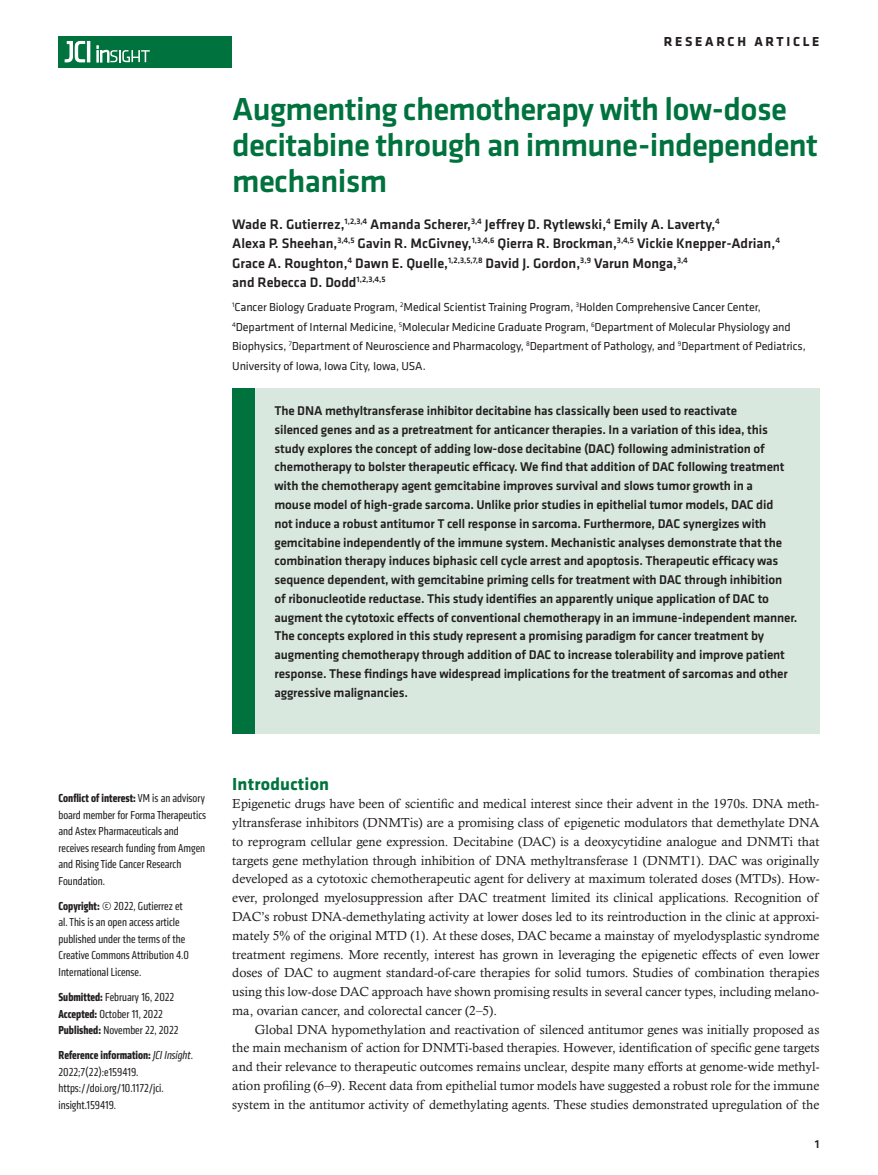
<style>
.page{position:relative;width:878px;height:1175px;background:#fff}
.page>*{position:absolute;margin:0;border:0;box-sizing:border-box;transform-origin:0 0}
.t1{font:500 33px/36px "Klavika Basic";letter-spacing:-.02em;color:#00723e}
.t2{font:700 18px "Klavika";letter-spacing:.01em;color:#00723e}
.t3{font:500 14.25px/19.5px "Klavika Basic";color:#231f20}
.t4{font:700 13.5px "Klavika Basic";letter-spacing:.2em;color:#231f20}
.t5{font:13.2px/18.8px "Calisto MT Std";color:#231f20;text-align:justify}
.t6{font:500 13.2px/18.8px "Klavika Basic";letter-spacing:-.01em;color:#231f20}
.t7{font:condensed 12px/16.5px "Klavika";color:#231f20}
.t8{font:12px/19.5px "Klavika";letter-spacing:-.01em;color:#231f20}
.t9{font:500 12px "Klavika Basic";color:#231f20}
.s1{font-weight:700}
.s2{font-style:italic}
</style>
<div class="page">
<div style="left:59px;top:36px;width:173px;height:31px;background:#00723e"></div>
<hr style="left:87px;top:41px;width:3px;height:21px;background:#fff">
<svg style="left:64px;top:41px;width:21px;height:22px"></svg>
<svg style="left:97px;top:46px;width:53px;height:16px"></svg>
<div style="left:232px;top:388px;width:587px;height:346px;background:#d8e8df"></div>
<div style="left:232px;top:388px;width:22px;height:346px;background:#00723e"></div>
<p class="t4" style="left:663px;top:32px;width:157px">RESEARCH ARTICLE</p>
<h1 class="t1" style="left:232px;top:91px;width:587px">Augmenting chemotherapy with low-dose decitabine through an immune-independent mechanism</h1>
<p class="t3" style="left:232px;top:214px;width:549px">Wade R. Gutierrez,<sup>1,2,3,4</sup> Amanda Scherer,<sup>3,4</sup> Jeffrey D. Rytlewski,<sup>4</sup> Emily A. Laverty,<sup>4<br></sup>Alexa P. Sheehan,<sup>3,4,5</sup> Gavin R. McGivney,<sup>1,3,4,6</sup> Qierra R. Brockman,<sup>3,4,5</sup> Vickie Knepper-Adrian,<sup>4<br></sup>Grace A. Roughton,<sup>4</sup> Dawn E. Quelle,<sup>1,2,3,5,7,8</sup> David J. Gordon,<sup>3,9</sup> Varun Monga,<sup>3,4<br></sup>and Rebecca D. Dodd<sup>1,2,3,4,5</sup></p>
<p class="t8" style="left:232px;top:297px;width:575px"><sup>1</sup>Cancer Biology Graduate Program, <sup>2</sup>Medical Scientist Training Program, <sup>3</sup>Holden Comprehensive Cancer Center, <sup>4</sup>Department of Internal Medicine, <sup>5</sup>Molecular Medicine Graduate Program, <sup>6</sup>Department of Molecular Physiology and Biophysics, <sup>7</sup>Department of Neuroscience and Pharmacology, <sup>8</sup>Department of Pathology, and <sup>9</sup>Department of Pediatrics, University of Iowa, Iowa City, Iowa, USA.</p>
<p class="t6" style="left:274px;top:401px;width:524px">The DNA methyltransferase inhibitor decitabine has classically been used to reactivate<br>silenced genes and as a pretreatment for anticancer therapies. In a variation of this idea, this study explores the concept of adding low-dose decitabine (DAC) following administration of chemotherapy to bolster therapeutic efficacy. We find that addition of DAC following treatment with the chemotherapy agent gemcitabine improves survival and slows tumor growth in a<br>mouse model of high-grade sarcoma. Unlike prior studies in epithelial tumor models, DAC did<br>not induce a robust antitumor T cell response in sarcoma. Furthermore, DAC synergizes with gemcitabine independently of the immune system. Mechanistic analyses demonstrate that the combination therapy induces biphasic cell cycle arrest and apoptosis. Therapeutic efficacy was sequence dependent, with gemcitabine priming cells for treatment with DAC through inhibition<br>of ribonucleotide reductase. This study identifies an apparently unique application of DAC to augment the cytotoxic effects of conventional chemotherapy in an immune-independent manner.<br>The concepts explored in this study represent a promising paradigm for cancer treatment by augmenting chemotherapy through addition of DAC to increase tolerability and improve patient response. These findings have widespread implications for the treatment of sarcomas and other aggressive malignancies.</p>
<p class="t7" style="left:59px;top:790px;width:149px"><span class="s1">Conflict of interest:</span> VM is an advisory board member for Forma Therapeutics and Astex Pharmaceuticals and receives research funding from Amgen and Rising Tide Cancer Research<br>Foundation.</p>
<p class="t7" style="left:59px;top:897px;width:132px"><span class="s1">Copyright:</span> © 2022, Gutierrez et al. This is an open access article published under the terms of the<br>Creative Commons Attribution 4.0<br>International License.</p>
<p class="t7" style="left:59px;top:988px;width:121px"><span class="s1">Submitted:</span> February 16, 2022<br><span class="s1">Accepted:</span> October 11, 2022<br><span class="s1">Published:</span> November 22, 2022</p>
<p class="t7" style="left:59px;top:1046px;width:136px"><span class="s1">Reference information:</span> <span class="s2">JCI Insight</span>.<br>2022;7(22):e159419. https://doi.org/10.1172/jci. insight.159419.</p>
<h2 class="t2" style="left:232px;top:770px;width:98px">Introduction</h2>
<p class="t5" style="left:232px;top:794px;width:588px">Epigenetic drugs have been of scientific and medical interest since their advent in the 1970s. DNA meth&shy;yltransferase inhibitors (DNMTis) are a promising class of epigenetic modulators that demethylate DNA to reprogram cellular gene expression. Decitabine (DAC) is a deoxycytidine analogue and DNMTi that targets gene methylation through inhibition of DNA methyltransferase 1 (DNMT1). DAC was originally developed as a cytotoxic chemotherapeutic agent for delivery at maximum tolerated doses (MTDs). How&shy;ever, prolonged myelosuppression after DAC treatment limited its clinical applications. Recognition of DAC’s robust DNA-demethylating activity at lower doses led to its reintroduction in the clinic at approxi&shy;mately 5% of the original MTD (1). At these doses, DAC became a mainstay of myelodysplastic syndrome treatment regimens. More recently, interest has grown in leveraging the epigenetic effects of even lower doses of DAC to augment standard-of-care therapies for solid tumors. Studies of combination therapies using this low-dose DAC approach have shown promising results in several cancer types, including melano&shy;ma, ovarian cancer, and colorectal cancer (2–5).</p>
<p class="t5" style="left:232px;top:1019px;width:588px;text-indent:22px">Global DNA hypomethylation and reactivation of silenced antitumor genes was initially proposed as the main mechanism of action for DNMTi-based therapies. However, identification of specific gene targets and their relevance to therapeutic outcomes remains unclear, despite many efforts at genome-wide methyl&shy;ation profiling (6–9). Recent data from epithelial tumor models have suggested a robust role for the immune system in the antitumor activity of demethylating agents. These studies demonstrated upregulation of the</p>
<p class="t9" style="left:814px;top:1135px;width:6px">1</p>
</div>
